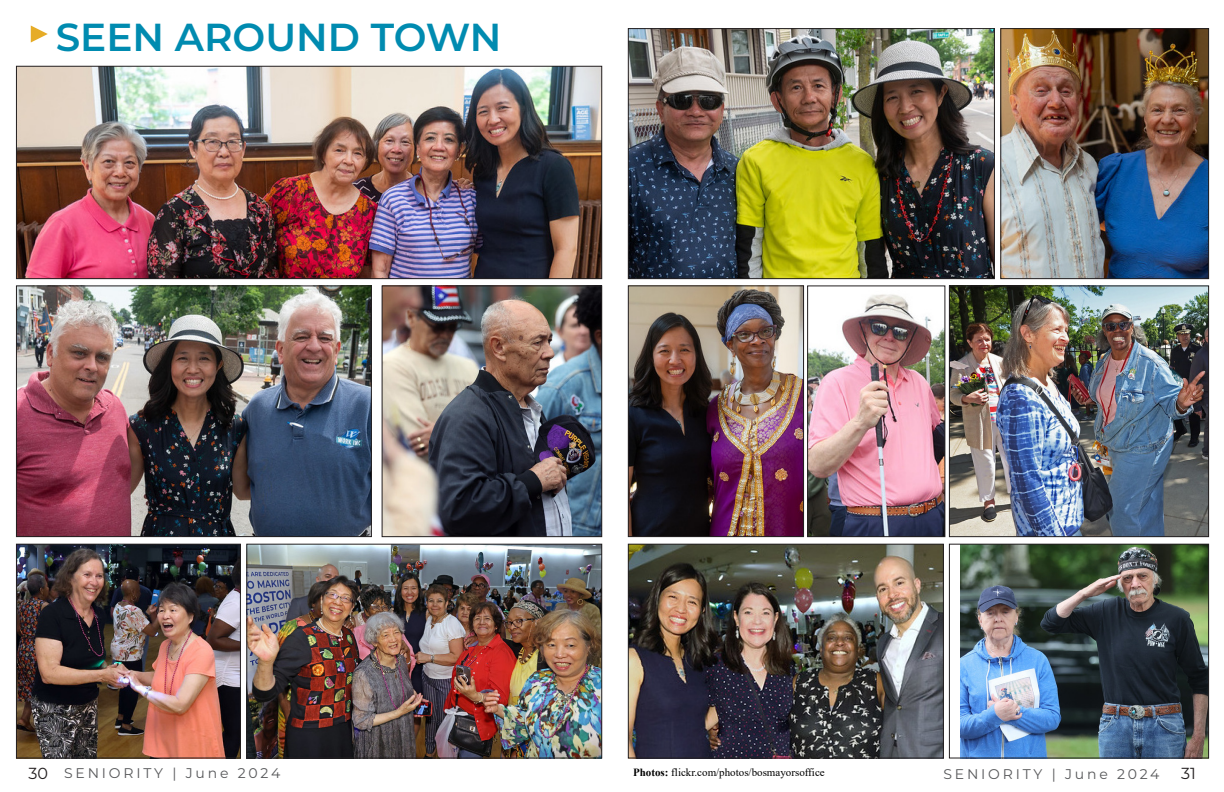
<style>
.page{position:relative;width:1224px;height:792px;background:#fff}
.page>*{position:absolute;margin:0;border:0;box-sizing:border-box;transform-origin:0 0}
.t1{font:600 39px "Montserrat";color:#008bb0}
.t2{font:16px "Montserrat";color:#231f20}
.t3{font:14px "Montserrat";letter-spacing:.2em;color:#57585a}
.t4{font:11px "Times New Roman";color:#000}
.s1{font-size:16px;color:#231f20}
.s2{font-weight:700}
</style>
<div class="page">
<svg style="left:31px;top:26px;width:17px;height:17px"></svg>
<img style="left:18px;top:546px;width:221px;height:210px">
<div style="left:16px;top:544px;width:225px;height:214px;border:1px solid #231f20"></div>
<img style="left:809px;top:294px;width:134px;height:241px">
<div style="left:807px;top:286px;width:138px;height:251px;border:1px solid #231f20"></div>
<img style="left:384px;top:288px;width:216px;height:247px">
<div style="left:382px;top:286px;width:220px;height:251px;border:1px solid #231f20"></div>
<img style="left:1003px;top:30px;width:204px;height:247px">
<div style="left:1001px;top:28px;width:208px;height:251px;border:1px solid #231f20"></div>
<img style="left:18px;top:68px;width:582px;height:209px">
<div style="left:16px;top:66px;width:586px;height:213px;border:1px solid #231f20"></div>
<img style="left:249px;top:546px;width:351px;height:210px">
<div style="left:247px;top:544px;width:355px;height:214px;border:1px solid #231f20"></div>
<img style="left:630px;top:30px;width:363px;height:247px">
<div style="left:628px;top:28px;width:367px;height:251px;border:1px solid #231f20"></div>
<img style="left:960px;top:546px;width:247px;height:210px">
<div style="left:949px;top:544px;width:260px;height:214px;border:1px solid #231f20"></div>
<img style="left:18px;top:288px;width:352px;height:247px">
<div style="left:16px;top:286px;width:356px;height:251px;border:1px solid #231f20"></div>
<img style="left:951px;top:288px;width:256px;height:247px">
<div style="left:949px;top:286px;width:260px;height:251px;border:1px solid #231f20"></div>
<img style="left:630px;top:546px;width:312px;height:210px">
<div style="left:628px;top:544px;width:316px;height:214px;border:1px solid #231f20"></div>
<img style="left:630px;top:288px;width:172px;height:247px">
<div style="left:628px;top:286px;width:176px;height:251px;border:1px solid #231f20"></div>
<p class="t1" style="left:56px;top:10px;width:447px">SEEN AROUND TOWN</p>
<p class="t3" style="left:28px;top:763px;width:253px"><span class="s1">30</span> SENIORITY | June 2024</p>
<p class="t4" style="left:633px;top:765px;width:193px"><span class="s2">Photos:</span> flickr.com/photos/bosmayorsoffice</p>
<p class="t3" style="left:943px;top:765px;width:218px">SENIORITY | June 2024</p>
<h2 class="t2" style="left:1181px;top:762px;width:16px">31</h2>
</div>
